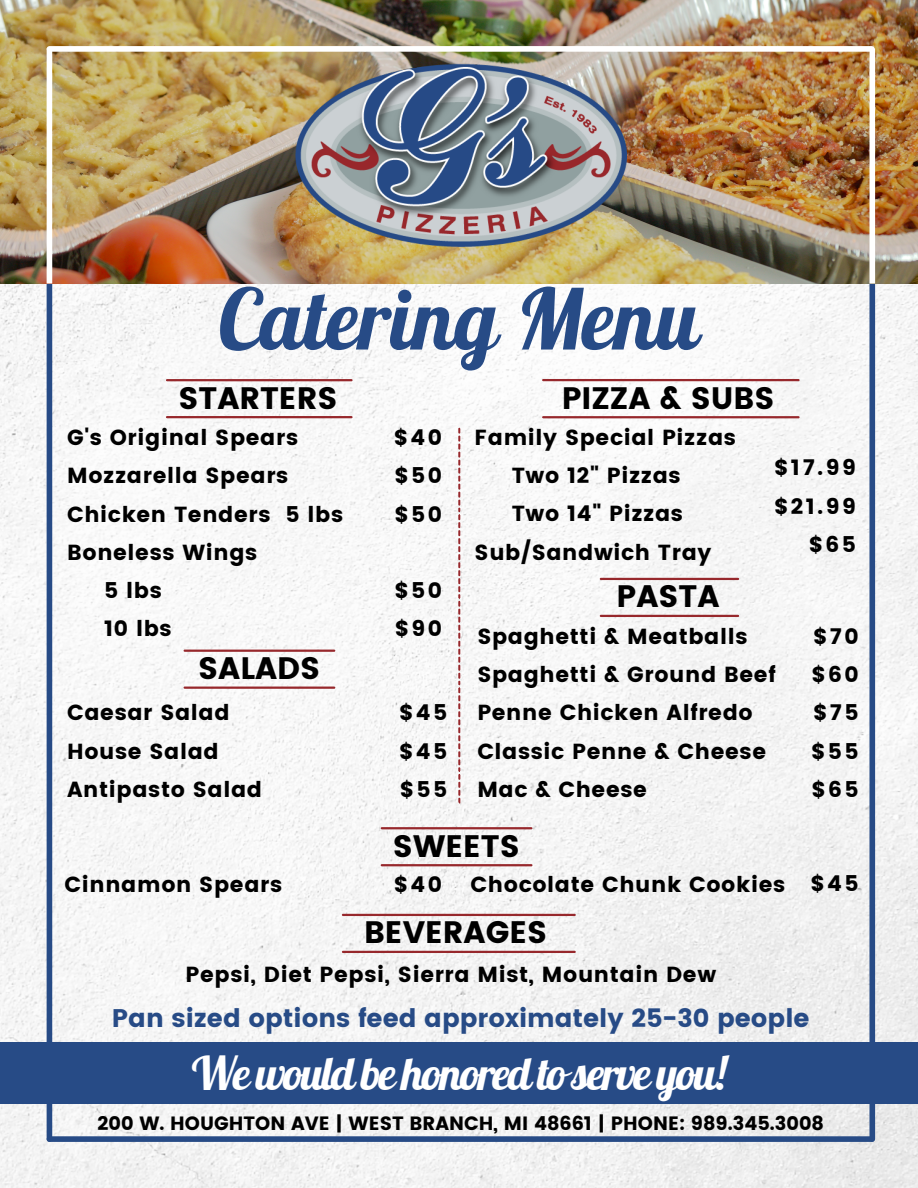
<style>
.page{position:relative;width:918px;height:1188px;background:#fff}
.page>*{position:absolute;margin:0;border:0;box-sizing:border-box;transform-origin:0 0}
.t1{font:84px "Lobster";color:#274b86}
.t2{font:45.3px "Lobster";letter-spacing:-.05em;color:#fff}
.t3{font:31.05px "Poppins";color:#000}
.t4{font:25.5px "Poppins";color:#274b86}
.t5{font:21.75px/38.2px "Poppins";letter-spacing:.03em;color:#000;text-align:justify}
.t6{font:19.2px "Poppins";color:#000}
</style>
<div class="page">
<img style="left:0;top:283px;width:918px;height:905px">
<div style="left:869px;top:271px;width:6px;height:868px;background:#274b86"></div>
<div style="left:47px;top:271px;width:5px;height:868px;background:#274b86"></div>
<img style="left:0;top:0;width:918px;height:283px">
<img style="left:295px;top:62px;width:331px;height:185px">
<div style="left:49px;top:1136px;width:823px;height:6px;background:#274b86"></div>
<div style="left:49px;top:46px;width:823px;height:6px;background:#fff"></div>
<div style="left:0;top:1042px;width:918px;height:61px;background:#274b86"></div>
<div style="left:47px;top:48px;width:5px;height:235px;background:#fff"></div>
<div style="left:869px;top:48px;width:6px;height:235px;background:#fff"></div>
<hr style="left:167px;top:416px;width:185px;height:2px;background:#97282c">
<hr style="left:167px;top:379px;width:185px;height:2px;background:#97282c">
<hr style="left:543px;top:379px;width:256px;height:2px;background:#97282c">
<hr style="left:543px;top:416px;width:256px;height:2px;background:#97282c">
<hr style="left:601px;top:578px;width:137px;height:2px;background:#97282c">
<hr style="left:601px;top:615px;width:137px;height:2px;background:#97282c">
<hr style="left:185px;top:650px;width:149px;height:2px;background:#97282c">
<hr style="left:185px;top:687px;width:149px;height:2px;background:#97282c">
<hr style="left:382px;top:827px;width:149px;height:2px;background:#97282c">
<hr style="left:382px;top:864px;width:149px;height:2px;background:#97282c">
<svg style="left:416px;top:427px;width:86px;height:404px"></svg>
<hr style="left:343px;top:914px;width:232px;height:2px;background:#97282c">
<hr style="left:343px;top:951px;width:232px;height:2px;background:#97282c">
<h1 class="t1" style="left:219px;top:266px;width:483px">Catering Menu</h1>
<h3 class="t3" style="left:178px;top:380px;width:161px">STARTERS</h3>
<p class="t5" style="left:67px;top:419px;width:232px">G's Original Spears</p>
<p class="t5" style="left:67px;top:457px;width:223px">Mozzarella Spears</p>
<p class="t5" style="left:67px;top:495px;width:278px">Chicken Tenders 5 lbs</p>
<p class="t5" style="left:67px;top:533px;width:192px">Boneless Wings</p>
<p class="t5" style="left:104px;top:572px;width:59px">5 lbs</p>
<p class="t5" style="left:104px;top:610px;width:69px">10 lbs</p>
<h3 class="t3" style="left:198px;top:650px;width:124px">SALADS</h3>
<p class="t5" style="left:394px;top:419px;width:50px">$40 $50 $50</p>
<p class="t5" style="left:394px;top:572px;width:49px">$50 $90</p>
<p class="t5" style="left:67px;top:694px;width:196px;text-align:left">Caesar Salad<br>House Salad<br>Antipasto Salad</p>
<p class="t5" style="left:399px;top:694px;width:50px">$45 $45 $55</p>
<h3 class="t3" style="left:562px;top:380px;width:214px">PIZZA &amp; SUBS</h3>
<p class="t5" style="left:475px;top:418px;width:263px">Family Special Pizzas</p>
<p class="t5" style="left:512px;top:457px;width:171px">Two 12" Pizzas</p>
<p class="t5" style="left:512px;top:495px;width:173px">Two 14" Pizzas</p>
<p class="t5" style="left:475px;top:533px;width:238px">Sub/Sandwich Tray</p>
<h3 class="t3" style="left:617px;top:578px;width:104px">PASTA</h3>
<p class="t5" style="left:774px;top:449px;width:84px;text-align:right">$17.99 $21.99 $65</p>
<p class="t5" style="left:477px;top:617px;width:300px;text-align:left">Spaghetti &amp; Meatballs<br>Spaghetti &amp; Ground Beef<br>Penne Chicken Alfredo<br>Classic Penne &amp; Cheese<br>Mac &amp; Cheese</p>
<p class="t5" style="left:811px;top:617px;width:49px">$70 $60 $75 $55 $65</p>
<h3 class="t3" style="left:393px;top:828px;width:128px">SWEETS</h3>
<p class="t5" style="left:65px;top:865px;width:219px">Cinnamon Spears</p>
<p class="t5" style="left:394px;top:865px;width:50px">$40</p>
<p class="t5" style="left:471px;top:865px;width:390px">Chocolate Chunk Cookies $45</p>
<h3 class="t3" style="left:364px;top:914px;width:185px">BEVERAGES</h3>
<p class="t5" style="left:186px;top:955px;width:532px">Pepsi, Diet Pepsi, Sierra Mist, Mountain Dew</p>
<p class="t4" style="left:112px;top:1003px;width:699px">Pan sized options feed approximately 25-30 people</p>
<h2 class="t2" style="left:192px;top:1045px;width:536px">We would be honored to serve you!</h2>
<p class="t6" style="left:98px;top:1112px;width:728px">200 W. HOUGHTON AVE | WEST BRANCH, MI 48661 | PHONE: 989.345.3008</p>
</div>
